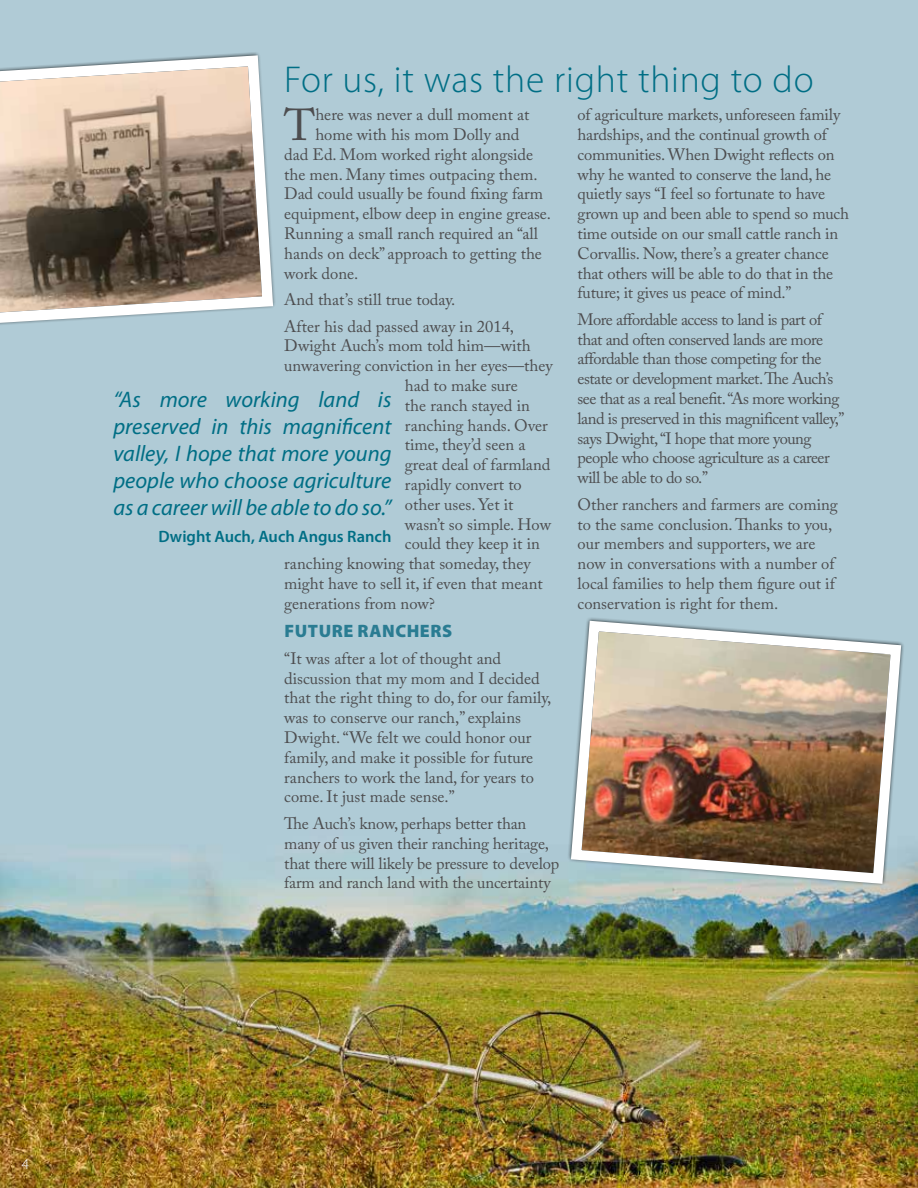
<style>
.page{position:relative;width:918px;height:1188px;background:#b0cbd6}
.page>*{position:absolute;margin:0;border:0;box-sizing:border-box;transform-origin:0 0}
.t1{font:44.4px "Adobe Caslon Pro";color:#4d4d4f}
.t2{font:300 37.5px "Myriad Pro";letter-spacing:.02em;color:#006e85}
.t3{font:italic 22.5px/27px "Myriad Pro";color:#006e85;text-align:justify}
.t4{font:900 18px "Myriad Pro";letter-spacing:.03em;color:#2a7c92}
.t5{font:16.5px/19.8px "Adobe Caslon Pro";color:#4d4d4f}
.t6{font:16.5px/19.8px "Adobe Caslon Pro";letter-spacing:-.03em;color:#4d4d4f}
.t7{font:600 16.5px "Myriad Pro";color:#006e85}
.t8{font:300 15px "Myriad Pro";color:#fff}
</style>
<div class="page">
<img style="left:0;top:852px;width:918px;height:336px">
<img style="left:566px;top:618px;width:341px;height:271px">
<svg style="left:0;top:52px;width:275px;height:273px;background:#a69a8d"></svg>
<h2 class="t2" style="left:284px;top:57px;width:531px">For us, it was the right thing to do</h2>
<h1 class="t1" style="left:284px;top:99px;width:33px">T</h1>
<p class="t5" style="left:315px;top:105px;width:216px">here was never a dull moment at</p>
<p class="t5" style="left:578px;top:105px;width:273px">of agriculture markets, unforeseen family hardships, and the continual growth of communities. When Dwight reflects on why he wanted to conserve the land, he quietly says “I feel so fortunate to have grown up and been able to spend so much time outside on our small cattle ranch in Corvallis. Now, there’s a greater chance that others will be able to do that in the future; it gives us peace of mind.”</p>
<p class="t6" style="left:578px;top:309px;width:269px">More affordable access to land is part of that and often conserved lands are more affordable than those competing for the estate or development market. The Auch’s see that as a real benefit. “As more working land is preserved in this magnificent valley,” says Dwight, “I hope that more young people who choose agriculture as a career will be able to do so.”</p>
<p class="t5" style="left:578px;top:494px;width:262px">Other ranchers and farmers are coming to the same conclusion. Thanks to you, our members and supporters, we are now in conversations with a number of local families to help them figure out if conservation is right for them.</p>
<p class="t5" style="left:315px;top:124px;width:206px">home with his mom Dolly and</p>
<p class="t5" style="left:284px;top:144px;width:250px">dad Ed. Mom worked right alongside</p>
<p class="t5" style="left:284px;top:164px;width:255px">the men. Many times outpacing them.</p>
<p class="t5" style="left:284px;top:184px;width:260px">Dad could usually be found fixing farm</p>
<p class="t5" style="left:284px;top:204px;width:268px">equipment, elbow deep in engine grease.</p>
<p class="t5" style="left:284px;top:223px;width:255px">Running a small ranch required an “all</p>
<p class="t5" style="left:284px;top:243px;width:259px">hands on deck” approach to getting the</p>
<p class="t5" style="left:284px;top:263px;width:75px">work done.</p>
<p class="t5" style="left:284px;top:286px;width:231px;line-height:26.5px">And that’s still true today.<br>After his dad passed away in 2014,</p>
<p class="t5" style="left:284px;top:336px;width:248px">Dwight Auch’s mom told him—with</p>
<p class="t5" style="left:284px;top:356px;width:270px">unwavering conviction in her eyes—they</p>
<p class="t5" style="left:405px;top:375px;width:114px">had to make sure</p>
<p class="t5" style="left:405px;top:395px;width:126px">the ranch stayed in</p>
<p class="t5" style="left:405px;top:415px;width:144px">ranching hands. Over</p>
<p class="t5" style="left:405px;top:435px;width:122px">time, they’d seen a</p>
<p class="t5" style="left:405px;top:455px;width:147px">great deal of farmland</p>
<p class="t5" style="left:405px;top:474px;width:118px">rapidly convert to</p>
<p class="t5" style="left:405px;top:494px;width:110px">other uses. Yet it</p>
<p class="t5" style="left:405px;top:514px;width:148px">wasn’t so simple. How</p>
<p class="t5" style="left:405px;top:534px;width:136px">could they keep it in</p>
<p class="t5" style="left:284px;top:554px;width:248px">ranching knowing that someday, they</p>
<p class="t5" style="left:284px;top:573px;width:260px">might have to sell it, if even that meant</p>
<p class="t5" style="left:284px;top:593px;width:152px">generations from now?</p>
<p class="t4" style="left:284px;top:619px;width:169px">FUTURE RANCHERS</p>
<p class="t5" style="left:284px;top:648px;width:269px">“It was after a lot of thought and discussion that my mom and I decided that the right thing to do, for our family, was to conserve our ranch,” explains Dwight. “We felt we could honor our family, and make it possible for future ranchers to work the land, for years to come. It just made sense.”</p>
<p class="t5" style="left:284px;top:813px;width:277px">The Auch’s know, perhaps better than many of us given their ranching heritage, that there will likely be pressure to develop farm and ranch land with the uncertainty</p>
<h3 class="t3" style="left:113px;top:386px;width:280px">“As more working land is preserved in this magnificent valley, I hope that more young people who choose agriculture as a career will be able to do so.”</h3>
<p class="t7" style="left:159px;top:526px;width:234px">Dwight Auch, Auch Angus Ranch</p>
<p class="t8" style="left:22px;top:1155px;width:9px">4</p>
</div>
